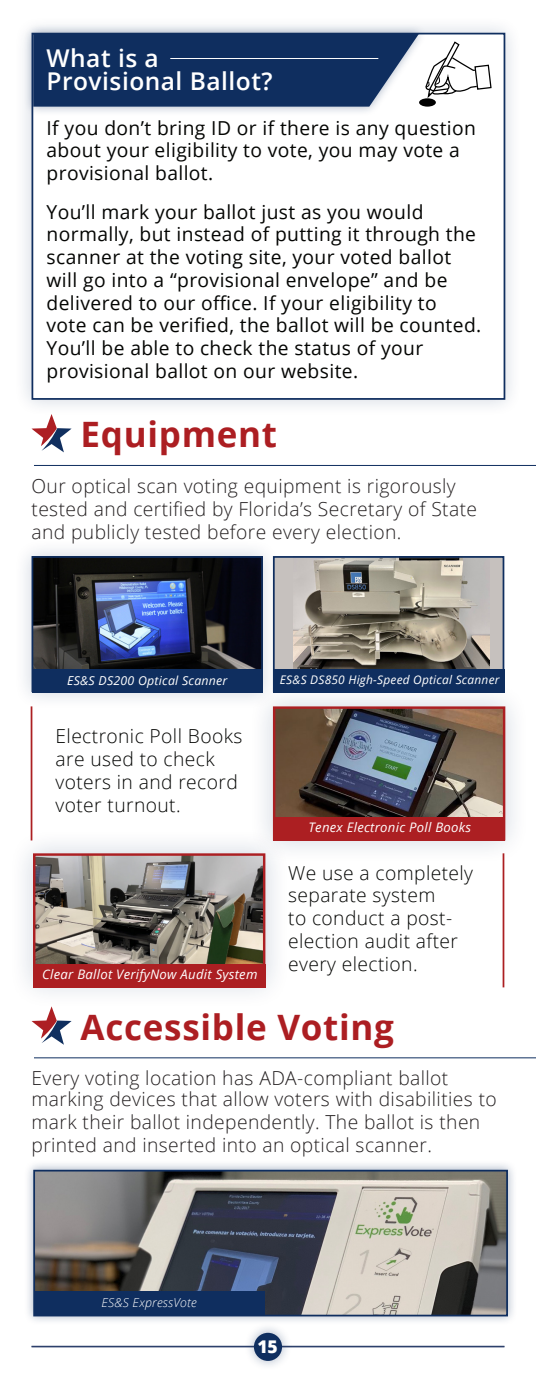
<style>
.page{position:relative;width:536px;height:1386px;background:#fff}
.page>*{position:absolute;margin:0;border:0;box-sizing:border-box;transform-origin:0 0}
.Basic_Heading{font:700 35px "Open Sans";letter-spacing:.02em;color:#ac1e22}
.Body_Text{font:600 24.5px/22.8px "Open Sans";letter-spacing:.02em;color:#fff}
.Body_Text-2{font:19.25px/22.8px "Open Sans";letter-spacing:.02em;color:#040503}
.Body_Text-3{font:300 19.25px/22.8px "Open Sans";letter-spacing:.02em;color:#231f20}
.Body_Text-4{font:300 19.25px/22.8px "Open Sans";letter-spacing:.02em;color:#040503}
.t1{font:800 17.5px "Open Sans";color:#fff}
.Body_Text-5{font:italic 13.12px "Open Sans";letter-spacing:.02em;color:#fff}
.Body_Text-6{font:italic 12.42px "Open Sans";letter-spacing:.02em;color:#fff}
.Body_Text-7{font:italic 300 12.42px "Open Sans";letter-spacing:.02em;color:#fff}
.Body_Text-8{font:italic 11.9px "Open Sans";letter-spacing:.02em;color:#fff}
</style>
<div class="page">
<div style="left:14px;top:15px;width:509px;height:402px;background:#0f2e5f;opacity:.2"></div>
<div style="left:32px;top:33px;width:473px;height:367px;background:#fff;border:2px solid #0f2e5f"></div>
<div style="left:24px;top:1160px;width:493px;height:166px;background:#0f2e5f;opacity:.35"></div>
<img style="left:36px;top:1173px;width:469px;height:140px">
<div style="left:33px;top:1170px;width:475px;height:146px;border:2px solid #0f2e5f"></div>
<hr style="left:32px;top:1346px;width:472px;height:1px;background:#1c305f">
<hr style="left:32px;top:1347px;width:472px;height:1px;background:#1c305f">
<div style="left:244px;top:1323px;width:48px;height:48px;background:#0f2e5f;opacity:.35"></div>
<div style="left:254px;top:1333px;width:28px;height:28px;background:#0f2e5f;border-radius:50%"></div>
<div style="left:14px;top:538px;width:266px;height:172px;background:#0f2e5f;opacity:.2"></div>
<img style="left:35px;top:559px;width:225px;height:110px">
<div style="left:32px;top:556px;width:231px;height:136px;border:2px solid #0f2e5f"></div>
<div style="left:274px;top:557px;width:229px;height:134px;background:#c6c1be"></div>
<img style="left:293px;top:559px;width:196px;height:110px">
<div style="left:273px;top:556px;width:231px;height:136px;border:2px solid #0f2e5f"></div>
<svg style="left:32px;top:414px;width:40px;height:38px"></svg>
<hr style="left:34px;top:465px;width:502px;height:1px;background:#0f2e5f">
<svg style="left:32px;top:1012px;width:40px;height:33px"></svg>
<hr style="left:34px;top:1057px;width:502px;height:1px;background:#0f2e5f">
<div style="left:24px;top:24px;width:403px;height:92px;background:#0f2e5f;opacity:.35"></div>
<svg style="left:33px;top:34px;width:386px;height:73px;background:#223e6b"></svg>
<div style="left:419px;top:98px;width:16px;height:9px;background:#000;border-radius:50%"></div>
<svg style="left:425px;top:41px;width:66px;height:59px"></svg>
<div style="left:162px;top:48px;width:224px;height:21px;background:#0f2e5f"></div>
<hr style="left:170px;top:58px;width:208px;height:1px;background:#fff">
<div style="left:248px;top:681px;width:282px;height:184px;background:#f6f7f9"></div>
<img style="left:276px;top:709px;width:226px;height:108px">
<div style="left:273px;top:706px;width:232px;height:134px;border:2px solid #ac1f22"></div>
<div style="left:8px;top:828px;width:282px;height:184px;background:#0f2e5f;opacity:.2"></div>
<img style="left:36px;top:856px;width:226px;height:108px">
<div style="left:33px;top:853px;width:232px;height:134px;border:2px solid #ac1f22"></div>
<hr style="left:31px;top:706px;width:1px;height:134px;background:#ac1f22">
<div style="left:273px;top:817px;width:231px;height:23px;background:#ac1f22"></div>
<div style="left:273px;top:669px;width:231px;height:23px;background:#0f2e5f"></div>
<div style="left:33px;top:669px;width:230px;height:23px;background:#0f2e5f"></div>
<div style="left:35px;top:1291px;width:229px;height:24px;background:#0f2e5f"></div>
<div style="left:33px;top:964px;width:232px;height:23px;background:#ac1f22"></div>
<hr style="left:502px;top:853px;width:2px;height:134px;background:#ac1f22">
<svg style="left:48px;top:931px;width:20px;height:8px"></svg>
<p class="Body_Text" style="left:47px;top:46px;width:227px">What is a<br>Provisional Ballot?</p>
<p class="Body_Text-2" style="left:47px;top:116px;width:431px">If you don’t bring ID or if there is any question about your eligibility to vote, you may vote a provisional ballot.</p>
<p class="Body_Text-2" style="left:47px;top:200px;width:436px">You’ll mark your ballot just as you would normally, but instead of putting it through the scanner at the voting site, your voted ballot will go into a “provisional envelope” and be delivered to our office. If your eligibility to vote can be verified, the ballot will be counted.<br>You’ll be able to check the status of your provisional ballot on our website.</p>
<p class="Basic_Heading" style="left:80px;top:410px;width:198px">Equipment</p>
<p class="Body_Text-3" style="left:32px;top:474px;width:447px">Our optical scan voting equipment is rigorously tested and certified by Florida’s Secretary of State and publicly tested before every election.</p>
<p class="Body_Text-6" style="left:67px;top:672px;width:162px">ES&amp;S DS200 Optical Scanner</p>
<p class="Body_Text-4" style="left:56px;top:724px;width:188px">Electronic Poll Books are used to check voters in and record voter turnout.</p>
<p class="Body_Text-5" style="left:42px;top:966px;width:217px">Clear Ballot VerifyNow Audit System</p>
<p class="Body_Text-8" style="left:280px;top:672px;width:221px">ES&amp;S DS850 High-Speed Optical Scanner</p>
<p class="Body_Text-5" style="left:308px;top:819px;width:164px">Tenex Electronic Poll Books</p>
<p class="Body_Text-4" style="left:288px;top:861px;width:186px">We use a completely separate system<br>to conduct a post&shy;election audit after every election.</p>
<p class="Basic_Heading" style="left:81px;top:1002px;width:315px">Accessible Voting</p>
<p class="Body_Text-3" style="left:31px;top:1067px;width:466px;line-height:21px">Every voting location has ADA-compliant ballot marking devices that allow voters with disabilities to</p>
<p class="Body_Text-3" style="left:31px;top:1110px;width:450px">mark their ballot independently. The ballot is then printed and inserted into an optical scanner.</p>
<p class="Body_Text-7" style="left:101px;top:1294px;width:97px">ES&amp;S ExpressVote</p>
<p class="t1" style="left:257px;top:1333px;width:22px">15</p>
</div>
